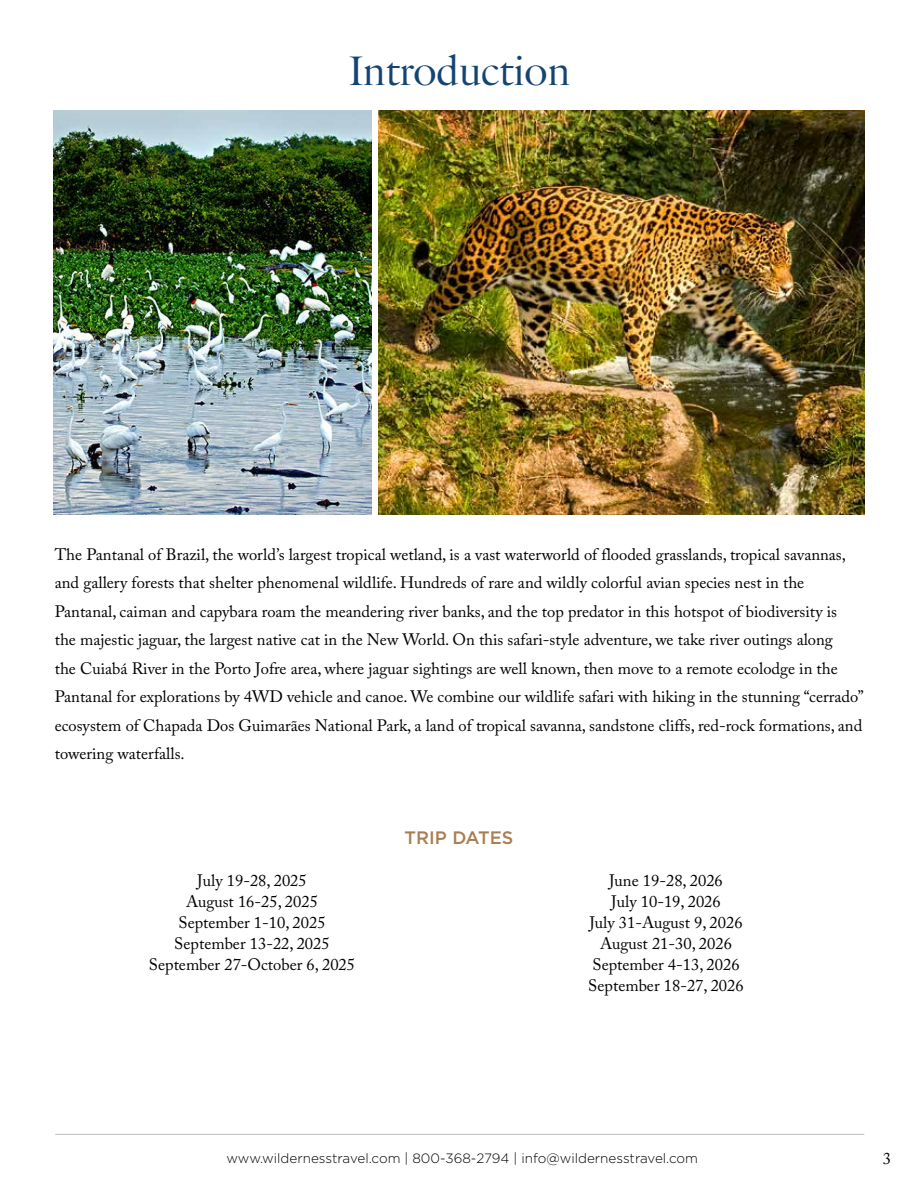
<style>
.page{position:relative;width:918px;height:1188px;background:#fff}
.page>*{position:absolute;margin:0;border:0;box-sizing:border-box;transform-origin:0 0}
.t1{font:42px "Verdigris MVB Pro Big";color:#144474}
.t2{font:500 18px "Gotham";color:#aa7d51}
.t3{font:16.5px/21px "Adobe Caslon Pro";color:#000;text-align:center}
.t4{font:300 13.5px "Gotham";color:#000}
</style>
<div class="page">
<hr style="left:56px;top:1134px;width:808px;height:1px;background:#bcbec0">
<img style="left:379px;top:110px;width:486px;height:404px">
<img style="left:53px;top:110px;width:319px;height:404px">
<h1 class="t1" style="left:348px;top:45px;width:224px">Introduction</h1>
<p class="t3" style="left:55px;top:540px;width:810px;line-height:28.5px;text-align:left">The Pantanal of Brazil, the world’s largest tropical wetland, is a vast waterworld of flooded grasslands, tropical savannas, and gallery forests that shelter phenomenal wildlife. Hundreds of rare and wildly colorful avian species nest in the Pantanal, caiman and capybara roam the meandering river banks, and the top predator in this hotspot of biodiversity is<br>the majestic jaguar, the largest native cat in the New World. On this safari-style adventure, we take river outings along<br>the Cuiabá River in the Porto Jofre area, where jaguar sightings are well known, then move to a remote ecolodge in the Pantanal for explorations by 4WD vehicle and canoe. We combine our wildlife safari with hiking in the stunning “cerrado” ecosystem of Chapada Dos Guimarães National Park, a land of tropical savanna, sandstone cliffs, red-rock formations, and towering waterfalls.</p>
<p class="t2" style="left:405px;top:826px;width:110px">TRIP DATES</p>
<p class="t3" style="left:149px;top:870px;width:208px">July 19-28, 2025<br>August 16-25, 2025<br>September 1-10, 2025<br>September 13-22, 2025<br>September 27-October 6, 2025</p>
<p class="t3" style="left:588px;top:870px;width:157px">June 19-28, 2026<br>July 10-19, 2026<br>July 31-August 9, 2026<br>August 21-30, 2026<br>September 4-13, 2026<br>September 18-27, 2026</p>
<p class="t4" style="left:226px;top:1150px;width:473px">www.wildernesstravel.com | 800-368-2794 | info@wildernesstravel.com</p>
<p class="t3" style="left:883px;top:1148px;width:10px">3</p>
</div>
